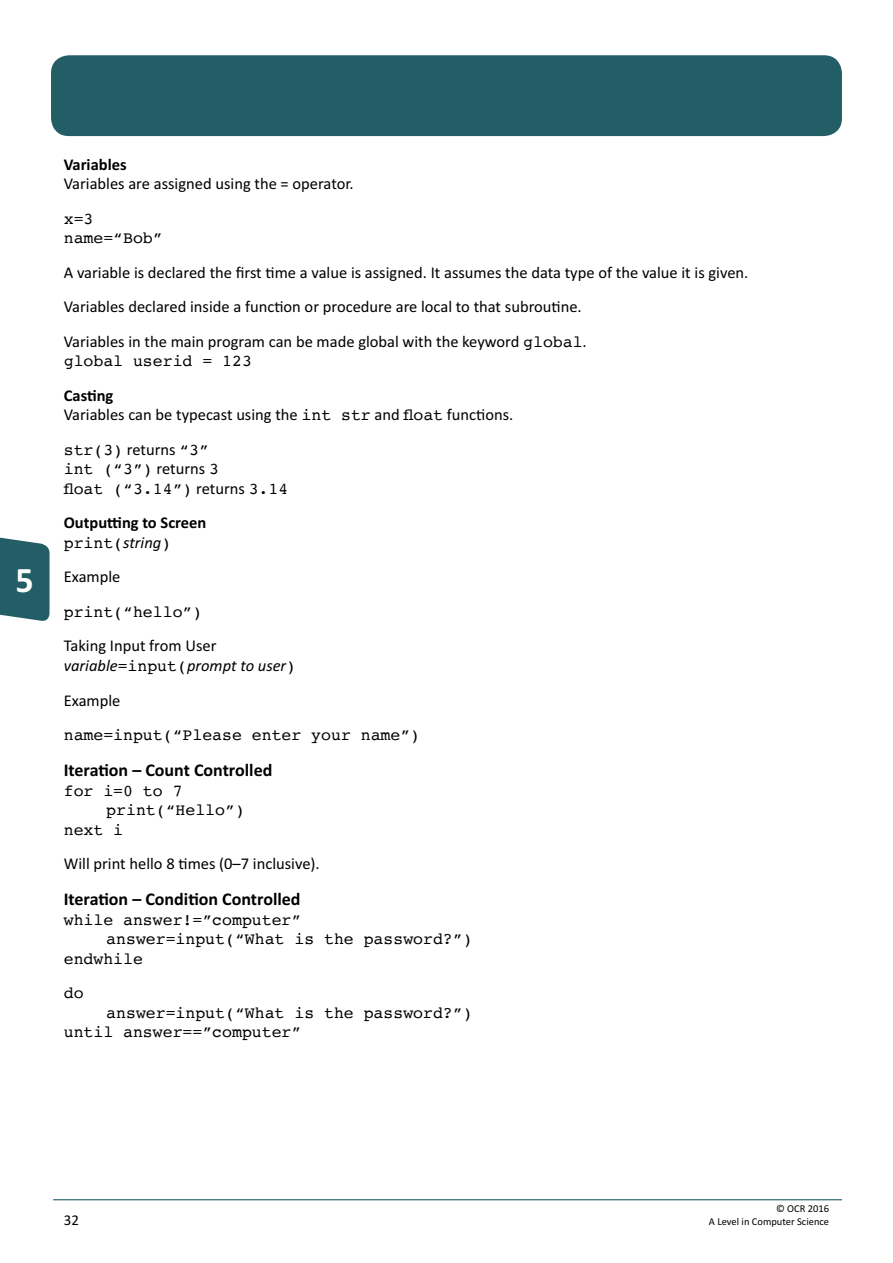
<style>
.page{position:relative;width:893px;height:1263px;background:#fff}
.page>*{position:absolute;margin:0;border:0;box-sizing:border-box;transform-origin:0 0}
.t1{font:700 36px "Calibri";color:#fff}
.Heading4{font:700 18px "Calibri";color:#000}
.BodyText{font:16.5px/19.5px "Calibri";color:#000}
.BodyTextCour{font:16.5px/19.5px "Courier";color:#000}
.BodyText-2{font:16.5px/19.5px "Courier";color:#000}
.BodyText-3{font:italic 16.5px/19.8px "Calibri";color:#000}
.BodyText-4{font:700 16.5px/19.5px "Calibri";color:#000}
.t2{font:15px "Calibri";color:#000}
.t3{font:10.5px "Calibri";color:#000}
.s1{font-weight:700}
.s2{font-family:"Courier"}
.s3{font-family:"Calibri"}
.s4{font-family:"Courier";font-weight:400}
.s5{font-weight:400;font-style:italic}
.s6{font-style:normal}
.s7{font-family:"Courier";font-style:normal}
</style>
<div class="page">
<hr style="left:53px;top:1199px;width:789px;height:1px;background:#235d66">
<div style="left:51px;top:55px;width:791px;height:81px;background:#235d66;border-radius:18px"></div>
<svg style="left:0;top:537px;width:50px;height:84px"></svg>
<h1 class="t1" style="left:16px;top:555px;width:20px">5</h1>
<p class="BodyText" style="left:64px;top:154px;width:291px"><span class="s1">Variables<br></span>Variables are assigned using the = operator.</p>
<p class="BodyText-2" style="left:64px;top:208px;width:100px">x=3 name=“Bob”</p>
<p class="BodyText" style="left:64px;top:262px;width:686px">A variable is declared the first time a value is assigned. It assumes the data type of the value it is given.</p>
<p class="BodyText" style="left:64px;top:297px;width:519px">Variables declared inside a function or procedure are local to that subroutine.</p>
<p class="BodyText" style="left:64px;top:331px;width:524px">Variables in the main program can be made global with the keyword <span class="s2">global</span>. <span class="s2">global userid = 123</span></p>
<p class="BodyText" style="left:64px;top:385px;width:451px"><span class="s1">Casting<br></span>Variables can be typecast using the <span class="s2">int str</span> and <span class="s2">float</span> functions.</p>
<p class="BodyText-2" style="left:64px;top:439px;width:226px">str(3) <span class="s3">returns</span> “3”<br>int (“3”) <span class="s3">returns</span> 3<br>float (“3.14”) <span class="s3">returns</span> 3.14</p>
<p class="BodyText-4" style="left:64px;top:512px;width:144px">Outputting to Screen <span class="s4">print(</span><span class="s5">string</span><span class="s4">)</span></p>
<p class="BodyText" style="left:64px;top:567px;width:58px">Example</p>
<p class="BodyTextCour" style="left:64px;top:601px;width:140px">print(“hello”)</p>
<p class="BodyText-3" style="left:64px;top:635px;width:234px"><span class="s6">Taking Input from User </span>variable<span class="s7">=input(</span>prompt to user<span class="s7">)</span></p>
<p class="BodyText" style="left:64px;top:690px;width:58px">Example</p>
<p class="BodyTextCour" style="left:64px;top:725px;width:358px">name=input(“Please enter your name”)</p>
<h2 class="Heading4" style="left:64px;top:757px;width:210px">Iteration – Count Controlled</h2>
<p class="BodyTextCour" style="left:64px;top:780px;width:120px">for i=0 to 7</p>
<p class="BodyTextCour" style="left:106px;top:800px;width:140px">print(“Hello”)</p>
<p class="BodyTextCour" style="left:64px;top:819px;width:61px">next i</p>
<p class="BodyText" style="left:64px;top:853px;width:257px">Will print hello 8 times (0–7 inclusive).</p>
<h2 class="Heading4" style="left:64px;top:886px;width:238px">Iteration – Condition Controlled</h2>
<p class="BodyTextCour" style="left:64px;top:909px;width:239px">while answer!=”computer”</p>
<p class="BodyTextCour" style="left:106px;top:929px;width:368px">answer=input(“What is the password?”)</p>
<p class="BodyTextCour" style="left:64px;top:948px;width:81px">endwhile</p>
<p class="BodyTextCour" style="left:64px;top:983px;width:21px">do</p>
<p class="BodyTextCour" style="left:64px;top:1002px;width:410px;text-indent:43px">answer=input(“What is the password?”) until answer==”computer”</p>
<p class="t3" style="left:776px;top:1201px;width:55px">© OCR 2016</p>
<p class="t2" style="left:64px;top:1209px;width:17px">32</p>
<p class="t3" style="left:709px;top:1214px;width:122px">A Level in Computer Science</p>
</div>
